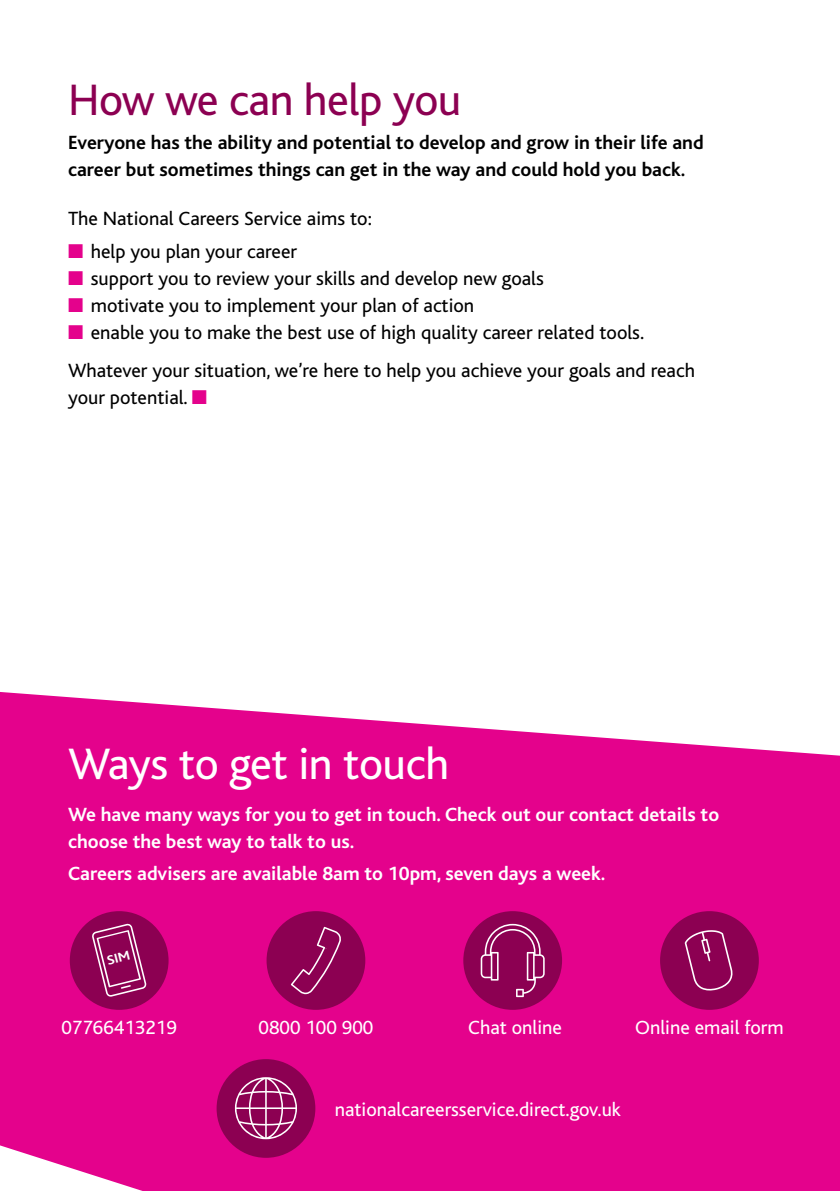
<style>
.page{position:relative;width:840px;height:1191px;background:#fff}
.page>*{position:absolute;margin:0;border:0;box-sizing:border-box;transform-origin:0 0}
.t1{font:46px "Bliss";letter-spacing:-.01em;color:#fff}
.t2{font:46px "Bliss";letter-spacing:-.01em;color:#8c0052}
.t3{font:20px/38.4px "Bliss";color:#000}
.t4{font:700 20px/27px "Bliss";color:#fff}
.t5{font:700 20px/27px "Bliss";color:#000}
.t6{font:20px "Bliss";color:#fff}
.s1{color:#e4028c}
</style>
<div class="page">
<svg style="left:0;top:692px;width:839px;height:499px;background:#e51594"></svg>
<div style="left:216px;top:1059px;width:99px;height:98px;background:#8c0052;border-radius:50%"></div>
<svg style="left:235px;top:1077px;width:62px;height:62px"></svg>
<div style="left:463px;top:911px;width:98px;height:98px;background:#8c0052;border-radius:50%"></div>
<svg style="left:480px;top:924px;width:64px;height:73px"></svg>
<div style="left:659px;top:911px;width:99px;height:98px;background:#8c0052;border-radius:50%"></div>
<svg style="left:684px;top:930px;width:48px;height:61px"></svg>
<div style="left:70px;top:911px;width:98px;height:98px;background:#8c0052;border-radius:50%"></div>
<div style="left:266px;top:911px;width:99px;height:98px;background:#8c0052;border-radius:50%"></div>
<svg style="left:290px;top:926px;width:51px;height:68px"></svg>
<svg style="left:92px;top:923px;width:54px;height:73px"></svg>
<h1 class="t2" style="left:68px;top:75px;width:395px">How we can help you</h1>
<p class="t5" style="left:68px;top:129px;width:636px">Everyone has the ability and potential to develop and grow in their life and career but sometimes things can get in the way and could hold you back.</p>
<p class="t3" style="left:68px;top:200px;width:305px">The National Careers Service aims to:</p>
<p class="t3" style="left:68px;top:232px;width:230px"><span class="s1">■</span> help you plan your career</p>
<p class="t3" style="left:68px;top:259px;width:477px"><span class="s1">■</span> support you to review your skills and develop new goals</p>
<p class="t3" style="left:68px;top:286px;width:407px"><span class="s1">■</span> motivate you to implement your plan of action</p>
<p class="t3" style="left:68px;top:313px;width:628px"><span class="s1">■</span> enable you to make the best use of high quality career related tools.<br>Whatever your situation, we’re here to help you achieve your goals and reach</p>
<p class="t3" style="left:68px;top:379px;width:140px">your potential. <span class="s1">■</span></p>
<h1 class="t1" style="left:68px;top:740px;width:382px">Ways to get in touch</h1>
<p class="t4" style="left:68px;top:801px;width:652px">We have many ways for you to get in touch. Check out our contact details to choose the best way to talk to us.</p>
<p class="t4" style="left:68px;top:860px;width:538px">Careers advisers are available 8am to 10pm, seven days a week.</p>
<p class="t6" style="left:61px;top:1016px;width:117px">07766413219</p>
<p class="t6" style="left:468px;top:1016px;width:95px">Chat online</p>
<p class="t6" style="left:634px;top:1016px;width:150px">Online email form</p>
<p class="t6" style="left:258px;top:1016px;width:116px">0800 100 900</p>
<p class="t6" style="left:334px;top:1099px;width:287px">nationalcareersservice.direct.gov.uk</p>
</div>
